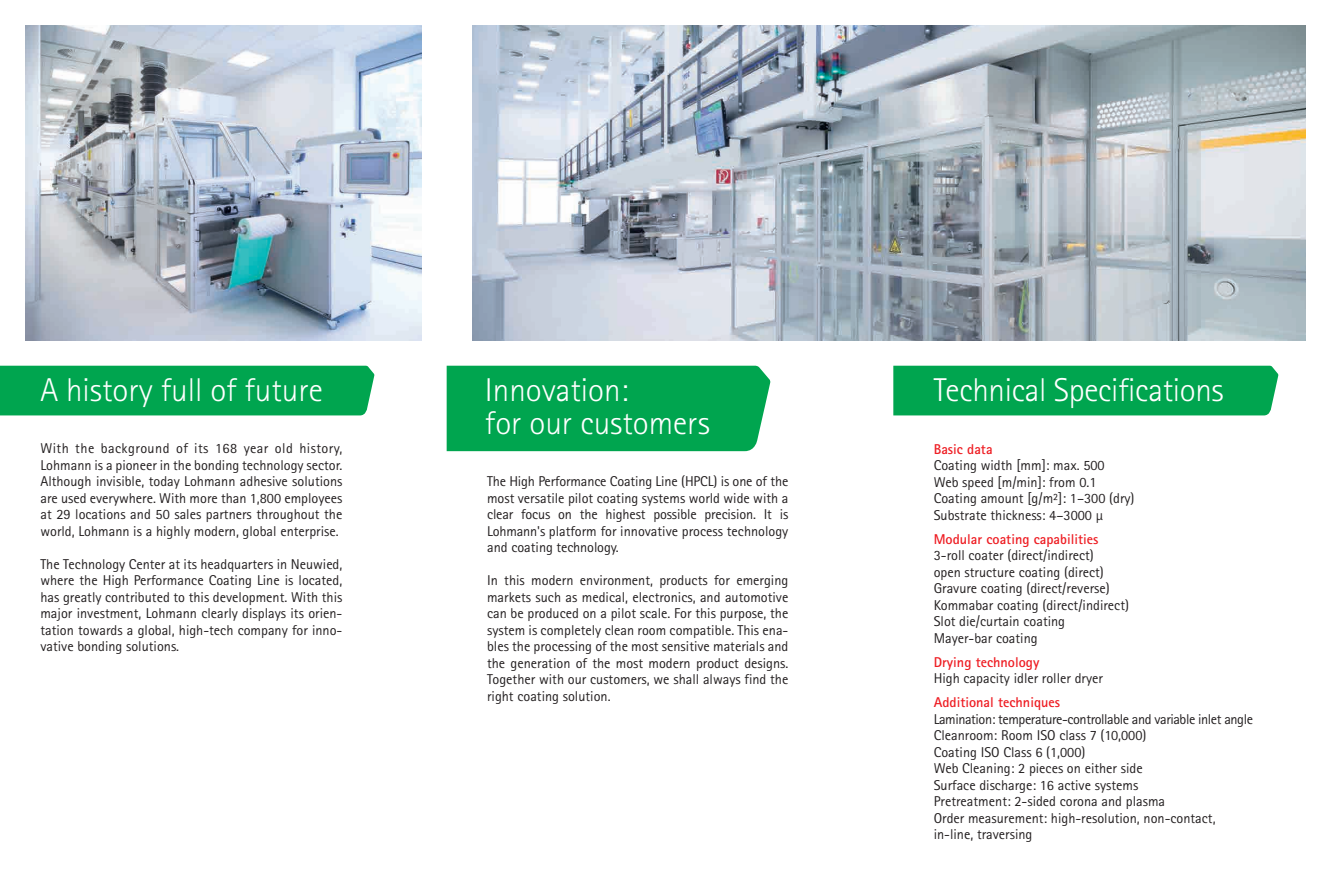
<style>
.page{position:relative;width:1340px;height:893px;background:#fff}
.page>*{position:absolute;margin:0;border:0;box-sizing:border-box;transform-origin:0 0}
.t1{font:300 33px/33px "Rotis Sans Serif";color:#fff}
.t2{font:14.25px/16.5px "Rotis Sans Serif";color:#231f20;text-align:justify}
.t3{font:700 14.25px "Rotis Sans Serif";color:#ee1d23}
</style>
<div class="page">
<div style="left:446px;top:366px;width:324px;height:85px;background:#00a54f"></div>
<img style="left:472px;top:25px;width:833px;height:315px">
<img style="left:26px;top:25px;width:395px;height:315px">
<div style="left:893px;top:366px;width:385px;height:49px;background:#00a54f"></div>
<div style="left:0;top:366px;width:374px;height:49px;background:#00a54f"></div>
<h1 class="t1" style="left:40px;top:374px;width:284px">A history full of future</h1>
<h1 class="t1" style="left:933px;top:374px;width:291px">Technical Specifications</h1>
<h1 class="t1" style="left:485px;top:374px;width:226px">Innovation:<br>for our customers</h1>
<p class="t2" style="left:40px;top:440px;width:303px">With the background of its 168 year old history, Lohmann is a pioneer in the bonding technology sector.<br>Although invisible, today Lohmann adhesive solutions are used everywhere. With more than 1,800 employees at 29 locations and 50 sales partners throughout the world, Lohmann is a highly modern, global enterprise.</p>
<p class="t2" style="left:40px;top:555px;width:303px">The Technology Center at its headquarters in Neuwied, where the High Performance Coating Line is located, has greatly contributed to this development. With this major investment, Lohmann clearly displays its orien&shy;tation towards a global, high-tech company for inno&shy;vative bonding solutions.</p>
<p class="t2" style="left:487px;top:473px;width:303px">The High Performance Coating Line (HPCL) is one of the most versatile pilot coating systems world wide with a clear focus on the highest possible precision. It is Lohmann's platform for innovative process technology and coating technology.</p>
<p class="t2" style="left:487px;top:572px;width:303px">In this modern environment, products for emerging markets such as medical, electronics, and automotive can be produced on a pilot scale. For this purpose, the system is completely clean room compatible. This ena&shy;bles the processing of the most sensitive materials and the generation of the most modern product designs.<br>Together with our customers, we shall always find the right coating solution.</p>
<p class="t3" style="left:933px;top:440px;width:60px">Basic data</p>
<p class="t2" style="left:933px;top:457px;width:202px;text-align:left">Coating width [mm]: max. 500<br>Web speed [m/min]: from 0.1<br>Coating amount [g/m²]: 1–300 (dry)<br>Substrate thickness: 4–3000 μ</p>
<p class="t3" style="left:933px;top:530px;width:166px">Modular coating capabilities</p>
<p class="t2" style="left:933px;top:547px;width:197px;text-align:left">3-roll coater (direct/indirect)<br>open structure coating (direct)<br>Gravure coating (direct/reverse)<br>Kommabar coating (direct/indirect)<br>Slot die/curtain coating<br>Mayer-bar coating</p>
<p class="t3" style="left:933px;top:653px;width:107px">Drying technology</p>
<p class="t2" style="left:933px;top:670px;width:171px">High capacity idler roller dryer</p>
<p class="t3" style="left:933px;top:693px;width:128px">Additional techniques</p>
<p class="t2" style="left:933px;top:710px;width:321px;text-align:left">Lamination: temperature-controllable and variable inlet angle Cleanroom: Room ISO class 7 (10,000)<br>Coating ISO Class 6 (1,000)<br>Web Cleaning: 2 pieces on either side<br>Surface discharge: 16 active systems<br>Pretreatment: 2-sided corona and plasma<br>Order measurement: high-resolution, non-contact, in-line, traversing</p>
</div>
